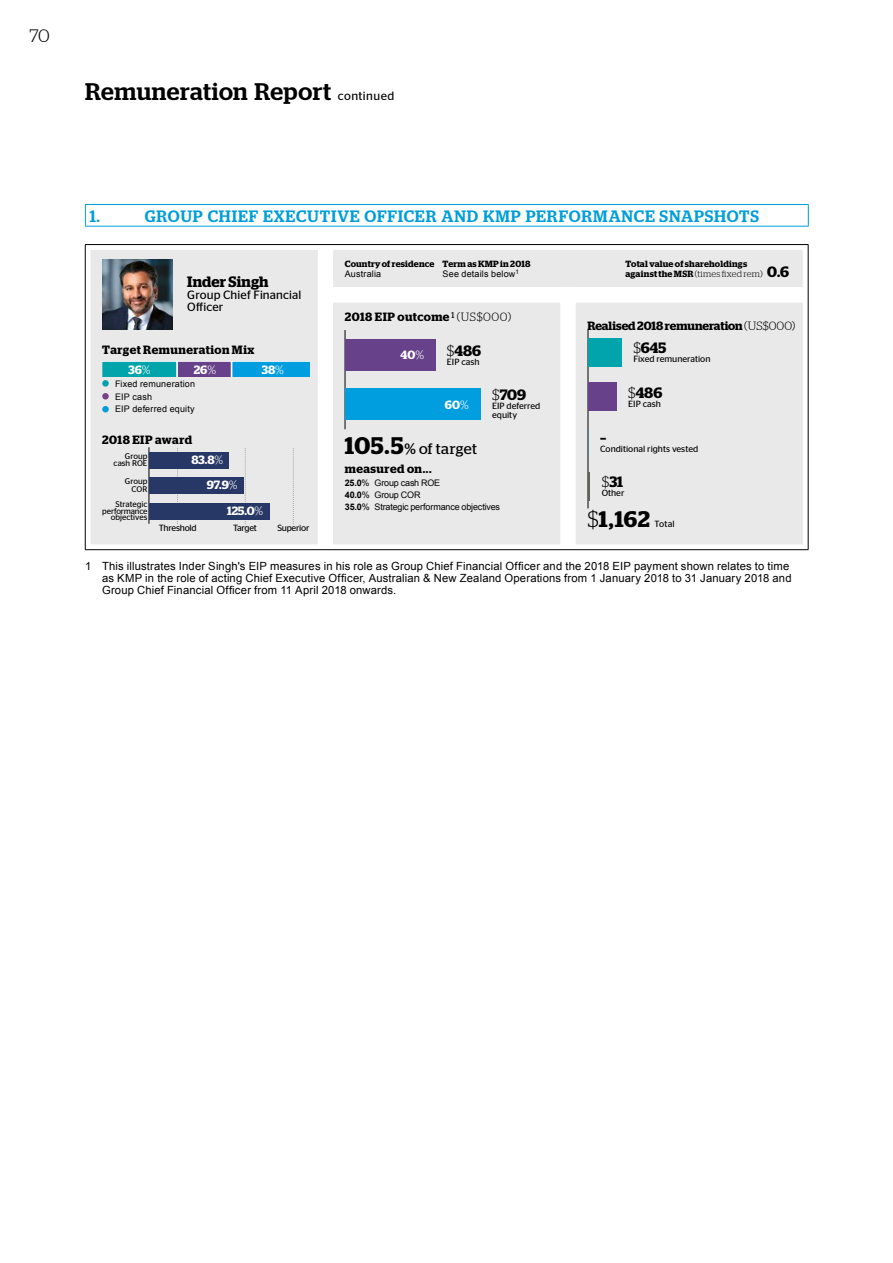
<style>
.page{position:relative;width:893px;height:1263px;background:#fff}
.page>*{position:absolute;margin:0;border:0;box-sizing:border-box;transform-origin:0 0}
.t1{font:500 24px "Stag";letter-spacing:.02em;color:#000}
.t2{font:600 22.5px "Stag";color:#000}
.t3{font:300 18px "Stag";color:#000}
.t4{font:500 16.5px "Stag";letter-spacing:.05em;color:#009ed9}
.t5{font:600 15px "Stag";color:#000}
.t6{font:15px "Stag";letter-spacing:.025em;color:#000}
.t7{font:600 12px/19.6px "Stag";letter-spacing:.03em;color:#000}
.t8{font:600 12px "Stag";color:#000}
.t9{font:600 12px "Stag";color:#fff}
.t10{font:12px/12px "Stag Sans";letter-spacing:.01em;color:#000}
.t11{font:11.25px/12px "Arial";letter-spacing:.015em;color:#000}
.t12{font:600 9px/10.8px "Stag";letter-spacing:.02em;color:#000}
.t13{font:9px/9px "Stag Sans";color:#000}
.t14{font:9px/12.9px "Arial";letter-spacing:.015em;color:#000}
.t15{font:9px/12px "Arial";letter-spacing:-.02em;color:#000}
.t16{font:9px "Stag Sans";letter-spacing:-.025em;color:#000}
.t17{font:8.25px/7.5px "Stag Sans";color:#000;text-align:right}
.s1{font-family:"Stag Sans";font-weight:400;font-size:12px}
.s2{font-weight:300}
.s3{font-size:15px}
.s4{color:#fff}
.s5{font-weight:300;color:#fff}
.s6{font-weight:600;font-size:24px}
.s7{font-weight:700}
</style>
<div class="page">
<hr style="left:85px;top:244px;width:723px;height:1px;background:#000">
<hr style="left:85px;top:245px;width:1px;height:304px;background:#000">
<hr style="left:808px;top:245px;width:1px;height:304px;background:#000">
<hr style="left:85px;top:549px;width:723px;height:1px;background:#000">
<div style="left:91px;top:250px;width:712px;height:294px;background:#e9e9e9"></div>
<svg style="left:333px;top:287px;width:470px;height:15px"></svg>
<div style="left:560px;top:287px;width:16px;height:15px;background:#fff"></div>
<img style="left:102px;top:259px;width:70px;height:70px">
<svg style="left:102px;top:361px;width:208px;height:26px;background:#72b2cc"></svg>
<svg style="left:102px;top:393px;width:7px;height:6px"></svg>
<svg style="left:102px;top:406px;width:7px;height:6px"></svg>
<svg style="left:177px;top:447px;width:1px;height:77px"></svg>
<svg style="left:245px;top:447px;width:1px;height:77px"></svg>
<svg style="left:293px;top:447px;width:1px;height:77px"></svg>
<hr style="left:149px;top:447px;width:1px;height:77px;background:#000">
<div style="left:149px;top:452px;width:80px;height:16px;background:#273867"></div>
<div style="left:149px;top:477px;width:94px;height:16px;background:#273867"></div>
<div style="left:149px;top:503px;width:120px;height:16px;background:#273867"></div>
<hr style="left:345px;top:330px;width:1px;height:99px;background:#000">
<div style="left:345px;top:339px;width:90px;height:31px;background:#67428a"></div>
<div style="left:345px;top:389px;width:135px;height:31px;background:#009ede"></div>
<hr style="left:588px;top:330px;width:1px;height:178px;background:#000">
<div style="left:588px;top:338px;width:34px;height:28px;background:#00a4aa"></div>
<div style="left:588px;top:383px;width:29px;height:28px;background:#67428a"></div>
<hr style="left:588px;top:472px;width:2px;height:28px;background:#635f5b">
<hr style="left:85px;top:204px;width:724px;height:1px;background:#009ed9">
<svg style="left:85px;top:205px;width:1px;height:21px"></svg>
<svg style="left:808px;top:205px;width:1px;height:21px"></svg>
<hr style="left:85px;top:226px;width:724px;height:1px;background:#009ed9">
<h3 class="t3" style="left:29px;top:26px;width:22px">70</h3>
<h1 class="t1" style="left:85px;top:77px;width:311px">Remuneration Report <span class="s1">continued</span></h1>
<h3 class="t4" style="left:90px;top:206px;width:12px">1.</h3>
<h3 class="t4" style="left:145px;top:206px;width:616px">GROUP CHIEF EXECUTIVE OFFICER AND KMP PERFORMANCE SNAPSHOTS</h3>
<p class="t12" style="left:345px;top:258px;width:91px">Country of residence</p>
<p class="t14" style="left:345px;top:268px;width:38px">Australia</p>
<p class="t12" style="left:443px;top:258px;width:89px">Term as KMP in2018</p>
<p class="t14" style="left:443px;top:268px;width:78px">See details below<sup>1</sup></p>
<p class="t12" style="left:625px;top:258px;width:165px">Total value of shareholdings<br>against the MSR <span class="s2">(times fixed rem)</span> <span class="s3">0.6</span></p>
<p class="t7" style="left:345px;top:307px;width:168px">2018 EIP outcome <sup>1</sup> <span class="s2">(US$000)</span></p>
<h3 class="t5" style="left:187px;top:273px;width:83px">Inder Singh</h3>
<p class="t10" style="left:187px;top:289px;width:115px">Group Chief Financial<br>Officer</p>
<p class="t7" style="left:128px;top:340px;width:127px;text-indent:-26px">Target Remuneration Mix<br><span class="s4">36</span><span class="s5">%</span></p>
<p class="t8" style="left:587px;top:319px;width:209px">Realised 2018 remuneration <span class="s2">(US$000)</span></p>
<h3 class="t5" style="left:633px;top:339px;width:35px"><span class="s2">$</span>645</h3>
<p class="t13" style="left:633px;top:354px;width:79px">Fixed remuneration</p>
<h3 class="t5" style="left:628px;top:384px;width:36px"><span class="s2">$</span>486</h3>
<p class="t13" style="left:628px;top:399px;width:34px">EIP cash</p>
<h3 class="t5" style="left:600px;top:428px;width:8px">–</h3>
<p class="t13" style="left:600px;top:444px;width:100px">Conditional rights vested</p>
<h3 class="t5" style="left:602px;top:473px;width:23px"><span class="s2">$</span>31</h3>
<p class="t13" style="left:602px;top:489px;width:24px">Other</p>
<h2 class="t2" style="left:587px;top:505px;width:64px"><span class="s2">$</span>1,162</h2>
<p class="t13" style="left:655px;top:519px;width:22px">Total</p>
<p class="t11" style="left:102px;top:561px;width:691px;text-indent:-17px">1 This illustrates Inder Singh's EIP measures in his role as Group Chief Financial Officer and the 2018 EIP payment shown relates to time as KMP in the role of acting Chief Executive Officer, Australian &amp; New Zealand Operations from 1 January 2018 to 31 January 2018 and<br>Group Chief Financial Officer from 11 April 2018 onwards.</p>
<h3 class="t5" style="left:447px;top:342px;width:36px"><span class="s2">$</span>486</h3>
<p class="t13" style="left:447px;top:357px;width:34px">EIP cash</p>
<p class="t9" style="left:401px;top:348px;width:25px">40<span class="s2">%</span></p>
<p class="t9" style="left:194px;top:362px;width:24px">26<span class="s2">%</span></p>
<p class="t9" style="left:262px;top:362px;width:24px">38<span class="s2">%</span></p>
<p class="t14" style="left:115px;top:377px;width:82px">Fixed remuneration<br>EIP cash<br>EIP deferred equity</p>
<p class="t7" style="left:102px;top:430px;width:91px">2018 EIP award</p>
<h3 class="t5" style="left:492px;top:386px;width:36px"><span class="s2">$</span>709</h3>
<p class="t13" style="left:492px;top:401px;width:50px">EIP deferred equity</p>
<p class="t9" style="left:445px;top:398px;width:25px">60<span class="s2">%</span></p>
<h3 class="t6" style="left:345px;top:440px;width:134px"><span class="s6">105.5</span>% of target</h3>
<p class="t7" style="left:345px;top:458px;width:88px">measured on...</p>
<p class="t15" style="left:345px;top:476px;width:157px"><span class="s7">25.0</span>% Group cash ROE<br><span class="s7">40.0</span>% Group COR<br><span class="s7">35.0</span>% Strategic performance objectives</p>
<p class="t17" style="left:114px;top:452px;width:35px">Group cash ROE</p>
<p class="t17" style="left:125px;top:478px;width:24px">Group<br>COR</p>
<p class="t17" style="left:102px;top:500px;width:47px;line-height:6.8px">Strategic performance objectives</p>
<p class="t9" style="left:191px;top:452px;width:33px">83.8<span class="s2">%</span></p>
<p class="t9" style="left:207px;top:478px;width:32px">97.9<span class="s2">%</span></p>
<p class="t9" style="left:227px;top:503px;width:38px">125.0<span class="s2">%</span></p>
<p class="t16" style="left:159px;top:523px;width:39px">Threshold</p>
<p class="t13" style="left:233px;top:524px;width:25px">Target</p>
<p class="t16" style="left:277px;top:523px;width:34px">Superior</p>
</div>
